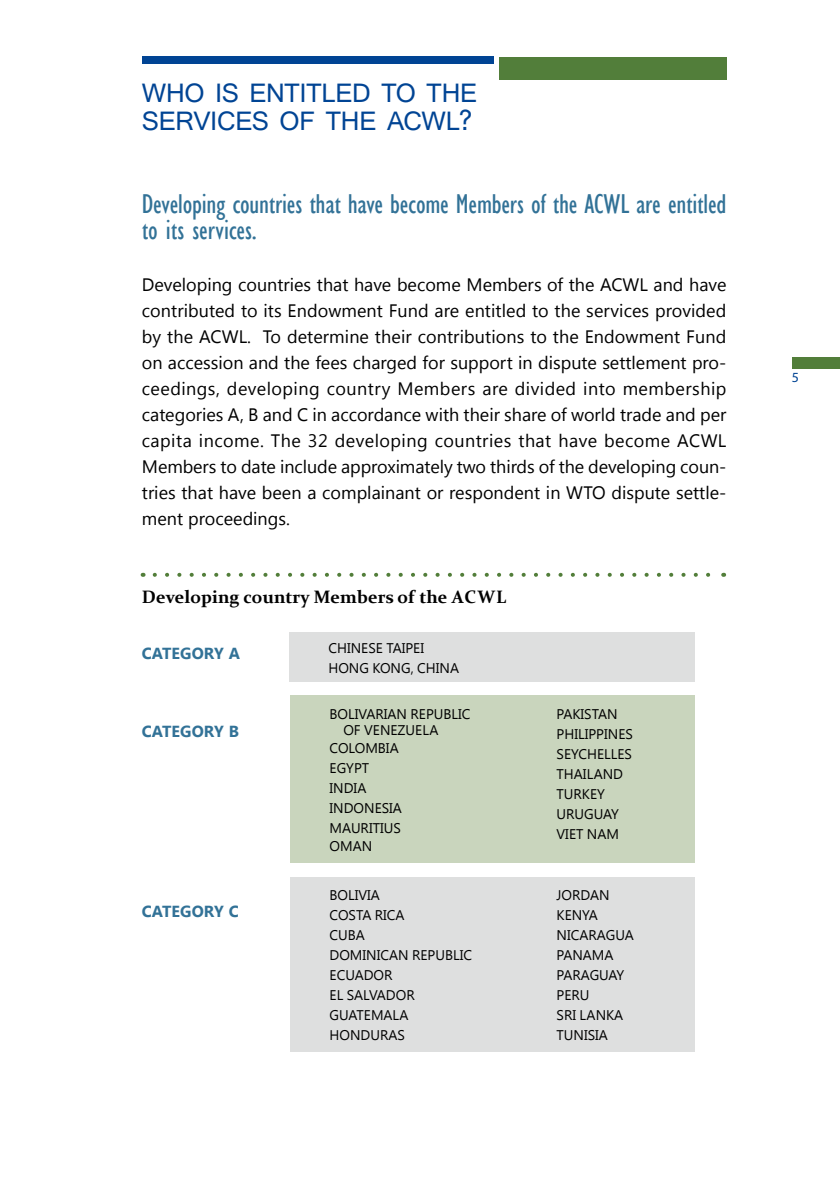
<style>
.page{position:relative;width:840px;height:1191px;background:#fff}
.page>*{position:absolute;margin:0;border:0;box-sizing:border-box;transform-origin:0 0}
.t1{font:condensed 28px/26px "Gill Sans";letter-spacing:-.01em;color:#327297}
.t2{font:28px/28px "Shruti";letter-spacing:-.015em;color:#004494}
.t3{font:18px/26px "Segoe UI";color:#000;text-align:justify}
.t4{font:700 18px "Constantia";color:#000}
.t5{font:700 16px "Segoe UI";letter-spacing:.005em;color:#327297}
.t6{font:14px/20px "Segoe UI";color:#000}
.t7{font:14px "Myriad Pro";color:#004494}
</style>
<div class="page">
<div style="left:499px;top:57px;width:227px;height:22px;background:#527e3a"></div>
<div style="left:142px;top:57px;width:351px;height:7px;background:#004494"></div>
<div style="left:791px;top:357px;width:48px;height:12px;background:#527e3a"></div>
<svg style="left:155px;top:573px;width:556px;height:4px"></svg>
<div style="left:288px;top:632px;width:406px;height:50px;background:#dedfdf"></div>
<div style="left:290px;top:695px;width:404px;height:168px;background:#c9d5bd"></div>
<div style="left:290px;top:876px;width:404px;height:175px;background:#dedfdf"></div>
<h1 class="t2" style="left:142px;top:79px;width:337px">WHO IS ENTITLED TO THE<br>SERVICES OF THE ACWL?</h1>
<h1 class="t1" style="left:142px;top:191px;width:585px">Developing countries that have become Members of the ACWL are entitled to its services.</h1>
<p class="t3" style="left:142px;top:271px;width:586px">Developing countries that have become Members of the ACWL and have contributed to its Endowment Fund are entitled to the services provided by the ACWL. To determine their contributions to the Endowment Fund on accession and the fees charged for support in dispute settlement pro&shy;ceedings, developing country Members are divided into membership categories A, B and C in accordance with their share of world trade and per capita income. The 32 developing countries that have become ACWL Members to date include approximately two thirds of the developing coun&shy;tries that have been a complainant or respondent in WTO dispute settle&shy;ment proceedings.</p>
<p class="t4" style="left:142px;top:584px;width:366px">Developing country Members of the ACWL</p>
<p class="t5" style="left:142px;top:642px;width:100px">CATEGORY A</p>
<p class="t5" style="left:142px;top:720px;width:99px">CATEGORY B</p>
<p class="t5" style="left:142px;top:900px;width:98px">CATEGORY C</p>
<p class="t6" style="left:328px;top:637px;width:132px">CHINESE TAIPEI<br>HONG KONG, CHINA</p>
<p class="t6" style="left:343px;top:705px;width:128px;line-height:16px;text-indent:-14px">BOLIVARIAN REPUBLIC<br>OF VENEZUELA</p>
<p class="t6" style="left:329px;top:737px;width:74px">COLOMBIA<br>EGYPT<br>INDIA<br>INDONESIA<br>MAURITIUS</p>
<p class="t6" style="left:329px;top:835px;width:44px">OMAN</p>
<p class="t6" style="left:329px;top:884px;width:144px">BOLIVIA<br>COSTA RICA<br>CUBA<br>DOMINICAN REPUBLIC<br>ECUADOR<br>EL SALVADOR<br>GUATEMALA<br>HONDURAS</p>
<p class="t6" style="left:556px;top:884px;width:79px">JORDAN<br>KENYA<br>NICARAGUA<br>PANAMA<br>PARAGUAY<br>PERU<br>SRI LANKA<br>TUNISIA</p>
<p class="t6" style="left:556px;top:703px;width:78px">PAKISTAN<br>PHILIPPINES<br>SEYCHELLES<br>THAILAND<br>TURKEY<br>URUGUAY<br>VIET NAM</p>
<p class="t7" style="left:791px;top:369px;width:9px">5</p>
</div>
